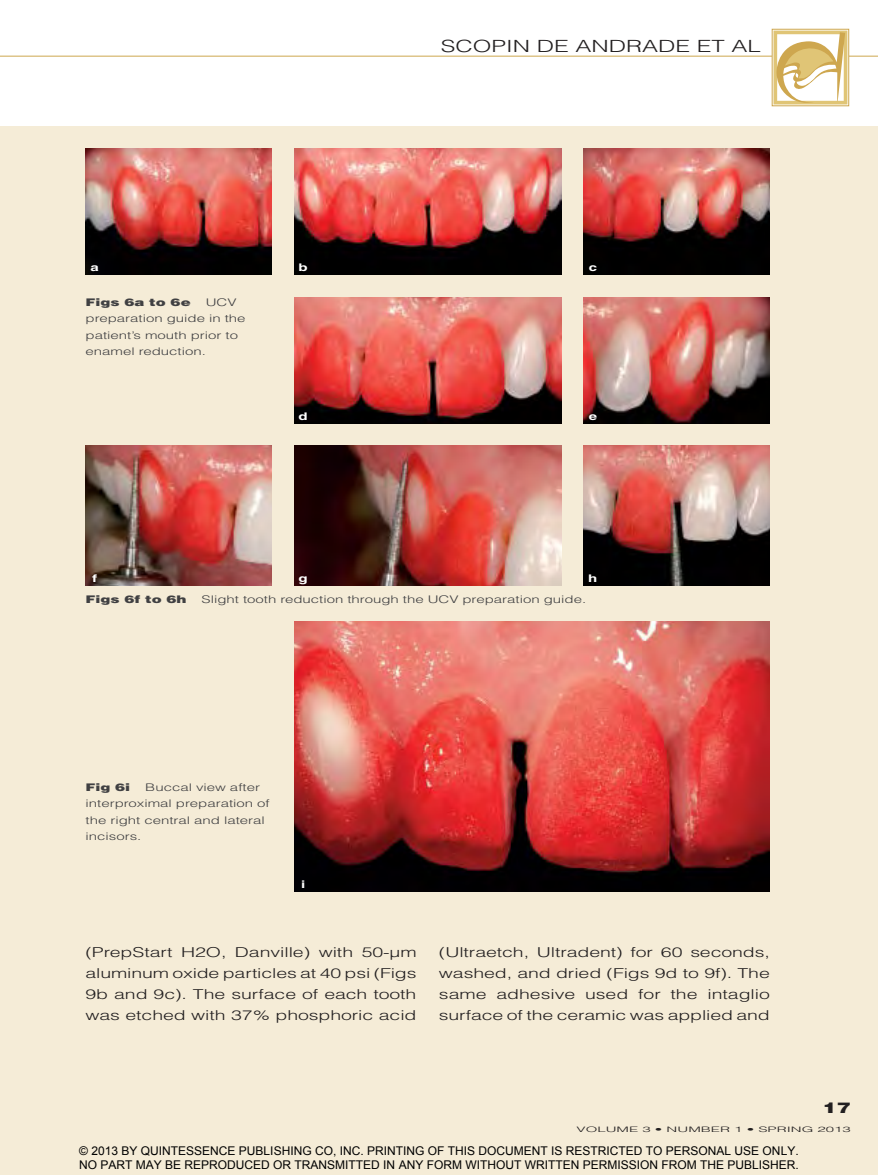
<style>
.page{position:relative;width:878px;height:1175px;background:#fff}
.page>*{position:absolute;margin:0;border:0;box-sizing:border-box;transform-origin:0 0}
.t1{font:300 16.8px "Helvetica LT Std";color:#221f20;scale:1.43 1}
.t2{font:900 14.7px "Helvetica LT Std";color:#221f20;scale:1.43 1}
.t3{font:300 13.65px/21px "Helvetica LT Std";letter-spacing:-.005em;color:#221f20;text-align:justify;scale:1.43 1}
.t4{font:12px/14.4px "Arial";color:#000}
.t5{font:300 10.5px/16.5px "Helvetica LT Std";color:#404042;scale:1.43 1}
.t6{font:900 10.5px "Helvetica LT Std";color:#404042;scale:1.43 1}
.t7{font:700 10.5px "Helvetica LT Std";color:#fff;scale:1.43 1}
.t8{font:300 7.5px "Helvetica LT Std";color:#221f20;scale:2 1}
</style>
<div class="page">
<hr style="left:0;top:56px;width:878px;height:1px;background:#cea74f">
<div style="left:771px;top:29px;width:78px;height:77px;border:1px solid #cea74f"></div>
<svg style="left:773px;top:31px;width:74px;height:74px"></svg>
<div style="left:0;top:126px;width:878px;height:1048px;background:#f5ecd7"></div>
<img style="left:86px;top:148px;width:186px;height:126px">
<img style="left:294px;top:148px;width:267px;height:126px">
<img style="left:584px;top:148px;width:186px;height:126px">
<img style="left:294px;top:297px;width:267px;height:126px">
<img style="left:584px;top:297px;width:186px;height:126px">
<img style="left:294px;top:621px;width:476px;height:270px">
<img style="left:294px;top:446px;width:267px;height:139px">
<img style="left:584px;top:446px;width:185px;height:139px">
<img style="left:85px;top:446px;width:187px;height:139px">
<p class="t7" style="left:90px;top:261px;width:7px">a</p>
<p class="t5" style="left:86px;top:293px;width:113px;text-indent:120px">UCV preparation guide in the patient’s mouth prior to enamel reduction.</p>
<p class="t6" style="left:86px;top:295px;width:75px">Figs 6a to 6e</p>
<p class="t7" style="left:298px;top:261px;width:8px">b</p>
<p class="t7" style="left:298px;top:409px;width:8px">d</p>
<p class="t7" style="left:92px;top:571px;width:5px">f</p>
<p class="t7" style="left:298px;top:571px;width:8px">g</p>
<p class="t1" style="left:440px;top:35px;width:225px">Scopin de Andrade ET AL</p>
<p class="t7" style="left:588px;top:261px;width:7px">c</p>
<p class="t7" style="left:588px;top:409px;width:7px">e</p>
<p class="t7" style="left:588px;top:571px;width:8px">h</p>
<p class="t6" style="left:86px;top:592px;width:72px">Figs 6f to 6h</p>
<p class="t5" style="left:201px;top:591px;width:270px">Slight tooth reduction through the UCV preparation guide.</p>
<p class="t6" style="left:86px;top:780px;width:33px">Fig 6i</p>
<p class="t5" style="left:86px;top:778px;width:130px;text-indent:60px">Buccal view after interproximal preparation of the right central and lateral incisors.</p>
<p class="t7" style="left:301px;top:878px;width:4px">i</p>
<p class="t3" style="left:86px;top:942px;width:233px">(PrepStart H2O, Danville) with 50-µm aluminum oxide particles at 40 psi (Figs 9b and 9c). The surface of each tooth was etched with 37% phosphoric acid</p>
<p class="t3" style="left:439px;top:942px;width:233px">(Ultraetch, Ultradent) for 60 seconds, washed, and dried (Figs 9d to 9f). The same adhesive used for the intaglio surface of the ceramic was applied and</p>
<p class="t2" style="left:822px;top:1098px;width:21px">17</p>
<p class="t8" style="left:576px;top:1124px;width:139px">VOLUME 3 • NUMBER 1 • SPRING 2013</p>
<p class="t4" style="left:79px;top:1143px;width:721px">© 2013 BY QUINTESSENCE PUBLISHING CO, INC. PRINTING OF THIS DOCUMENT IS RESTRICTED TO PERSONAL USE ONLY.<br>NO PART MAY BE REPRODUCED OR TRANSMITTED IN ANY FORM WITHOUT WRITTEN PERMISSION FROM THE PUBLISHER.</p>
</div>
